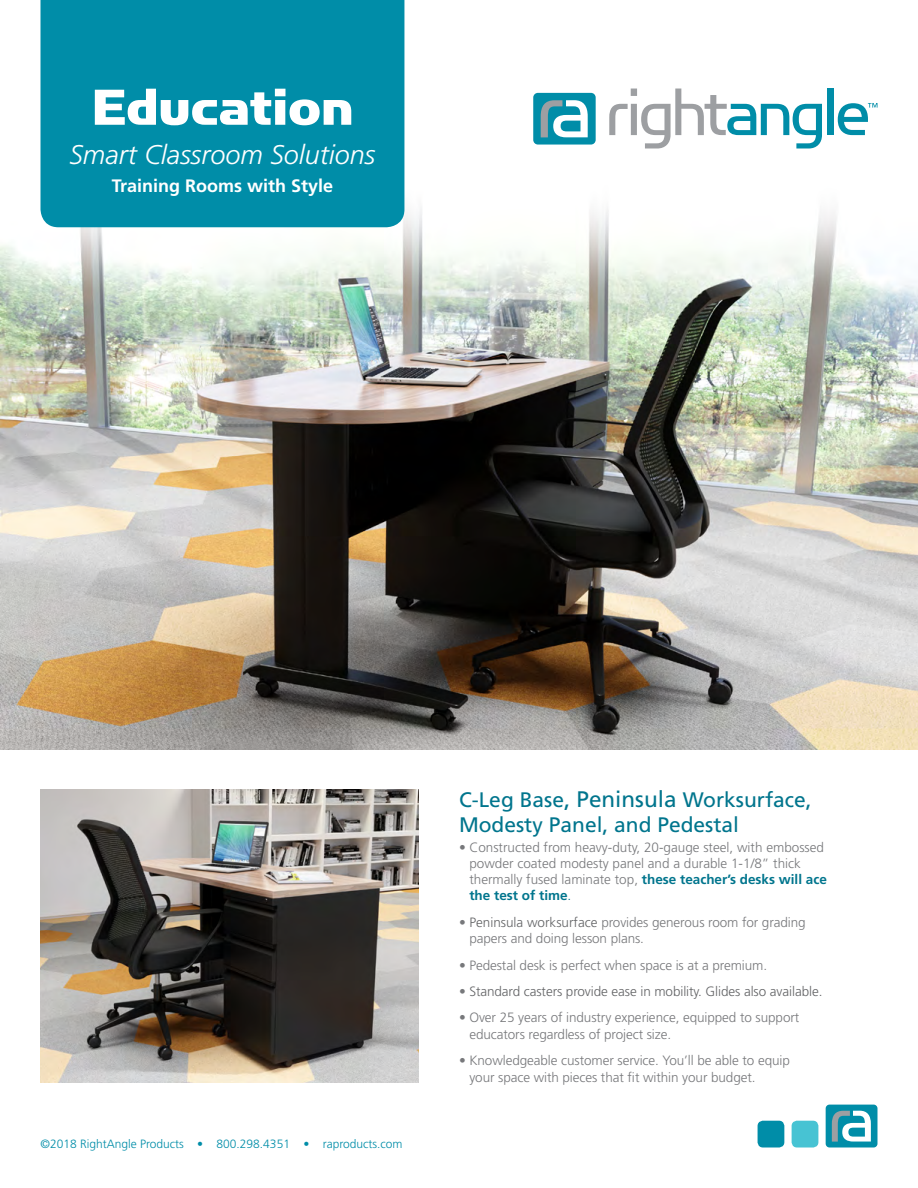
<style>
.page{position:relative;width:918px;height:1188px;background:#fff}
.page>*{position:absolute;margin:0;border:0;box-sizing:border-box;transform-origin:0 0}
.t1{font:57px "Simian Display Chimpanzee";color:#fff}
.t2{font:italic 300 27px "Frutiger LT Std";color:#fff}
.t3{font:21px/25.2px "Frutiger LT Std";color:#00758d}
.t4{font:700 18px "Frutiger LT Std";color:#fff}
.t5{font:300 13.5px/16.2px "Frutiger LT Std";letter-spacing:-.005em;color:#77787b}
.t6{font:300 13.5px "Frutiger LT Std";letter-spacing:-.005em;color:#636466}
.t7{font:300 12px "Frutiger LT Std";color:#008da8}
.s1{font-size:22.5px}
.s2{font-weight:700;color:#00758d}
.s3{color:#00758d}
.s4{color:#636466}
.s5{color:#77787b}
</style>
<div class="page">
<img style="left:0;top:153px;width:918px;height:596px">
<div style="left:40px;top:0;width:364px;height:227px;background:#008da8"></div>
<img style="left:40px;top:790px;width:378px;height:293px">
<svg style="left:609px;top:89px;width:213px;height:59px"></svg>
<div style="left:827px;top:89px;width:7px;height:46px;background:#008da8"></div>
<div style="left:533px;top:93px;width:63px;height:52px;background:#008da8;border-radius:5px"></div>
<svg style="left:541px;top:100px;width:47px;height:37px"></svg>
<svg style="left:838px;top:103px;width:39px;height:32px"></svg>
<div style="left:826px;top:1105px;width:51px;height:42px;background:#008da8;border-radius:4px"></div>
<svg style="left:832px;top:1110px;width:39px;height:32px"></svg>
<div style="left:792px;top:1121px;width:26px;height:27px;background:#47c3d3;border-radius:5px"></div>
<div style="left:758px;top:1121px;width:26px;height:27px;background:#008da8;border-radius:5px"></div>
<h1 class="t1" style="left:91px;top:77px;width:264px">Education</h1>
<h2 class="t2" style="left:69px;top:139px;width:308px">Smart Classroom Solutions</h2>
<h3 class="t4" style="left:112px;top:175px;width:223px">Training Rooms with Style</h3>
<p class="t7" style="left:40px;top:1137px;width:363px">©2018 RightAngle Products • 800.298.4351 • raproducts.com</p>
<h3 class="t3" style="left:459px;top:787px;width:354px">C-Leg Base<span class="s1">, Peninsula</span> Worksurface,<br>Modesty Panel, and Pedestal</h3>
<p class="t5" style="left:469px;top:839px;width:359px;text-indent:-10px">• Constructed from heavy-duty, 20-gauge steel, with embossed powder coated modesty panel and a durable 1-1/8” thick thermally fused laminate top, <span class="s2">these teacher’s desks will ace the test of time</span><span class="s3">.</span></p>
<p class="t5" style="left:469px;top:914px;width:338px;text-indent:-10px">• <span class="s4">Peninsula worksurface</span> provides generous room for grading papers and doing lesson plans.</p>
<p class="t5" style="left:459px;top:957px;width:310px">• Pedestal desk is perfect when space is at a premium.</p>
<p class="t6" style="left:459px;top:984px;width:365px"><span class="s5">•</span> Standard casters provide ease in mobility. Glides also available.</p>
<p class="t5" style="left:469px;top:1010px;width:332px;text-indent:-10px">• Over 25 years of industry experience, equipped to support educators regardless of project size.</p>
<p class="t5" style="left:469px;top:1052px;width:322px;line-height:17.2px;text-indent:-10px">• Knowledgeable customer service. You’ll be able to equip your space with pieces that fit within your budget.</p>
</div>
